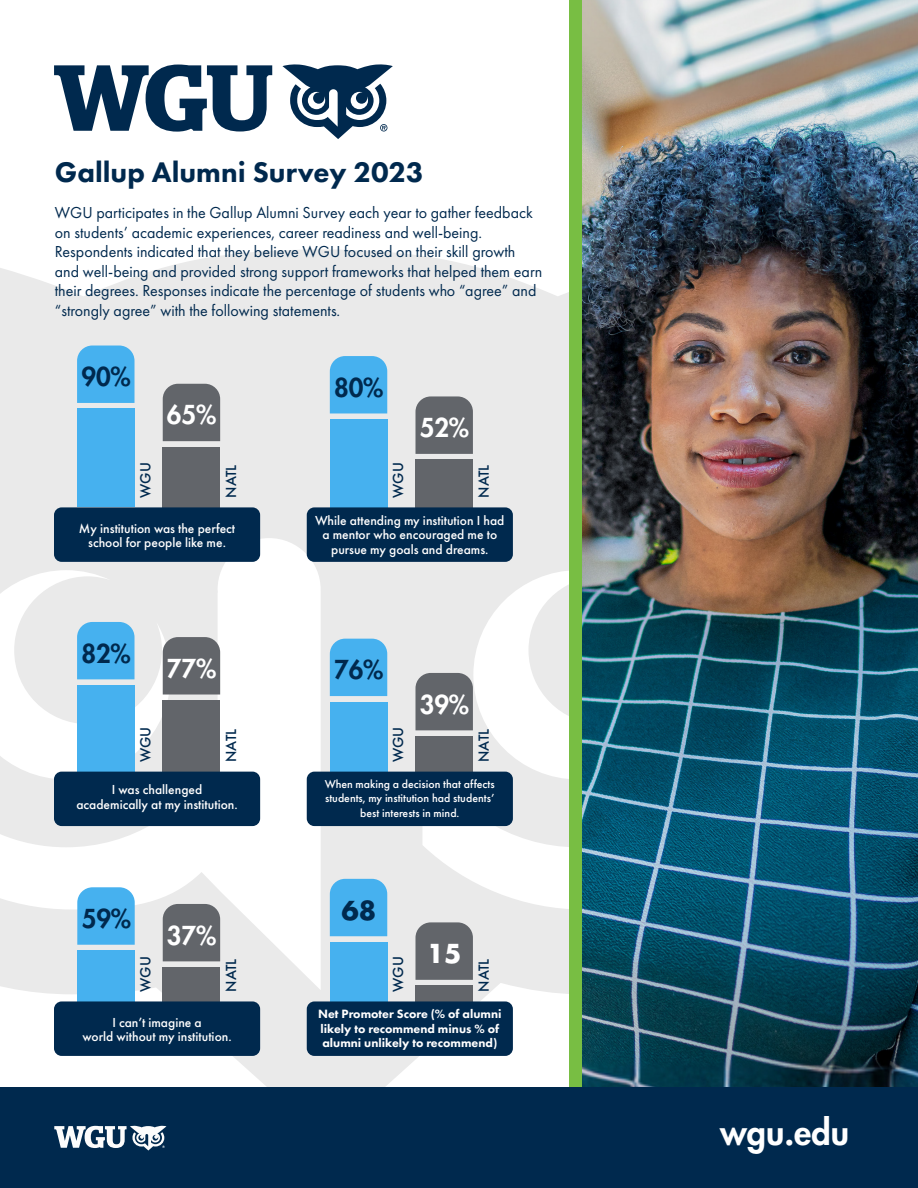
<style>
.page{position:relative;width:918px;height:1188px;background:#fff}
.page>*{position:absolute;margin:0;border:0;box-sizing:border-box;transform-origin:0 0}
.t1{font:800 34.2px "Futura Std";color:#fff}
.t2{font:800 29.4px "Futura PT";color:#00294e}
.t3{font:800 25.35px "Futura Std";color:#00294e}
.t4{font:800 25.35px "Futura Std";color:#fff}
.t5{font:700 25.35px "Futura Std";color:#fff}
.t6{font:700 25.35px "Futura Std";color:#00294e}
.t7{font:16.5px/19.5px "Futura PT";color:#00294e}
.t8{font:500 15.15px "Futura PT";color:#00294e}
.t9{font:500 13.5px/14.4px "Futura PT";color:#fff;text-align:center}
.t10{font:800 12.45px/14.4px "Futura PT";color:#fff}
.t11{font:500 11.85px/14.4px "Futura PT";color:#fff;text-align:center}
</style>
<div class="page">
<svg style="left:0;top:249px;width:569px;height:839px;fill:#eaeaea"></svg>
<img style="left:582px;top:0;width:336px;height:1088px">
<div style="left:569px;top:0;width:13px;height:1120px;background:#78be43"></div>
<div style="left:0;top:1088px;width:918px;height:100px;background:#00294e"></div>
<svg style="left:54px;top:1126px;width:112px;height:25px"></svg>
<svg style="left:282px;top:64px;width:111px;height:75px"></svg>
<svg style="left:54px;top:65px;width:218px;height:67px"></svg>
<div style="left:77px;top:408px;width:58px;height:99px;background:#46b1ef"></div>
<div style="left:163px;top:447px;width:57px;height:60px;background:#62656a"></div>
<svg style="left:77px;top:346px;width:58px;height:57px;background:#4cb3ee"></svg>
<div style="left:163px;top:384px;width:57px;height:57px;background:#62656a"></div>
<div style="left:54px;top:507px;width:206px;height:55px;background:#00294e;border-radius:8px"></div>
<div style="left:77px;top:685px;width:58px;height:92px;background:#46b1ef"></div>
<div style="left:163px;top:700px;width:57px;height:72px;background:#62656a"></div>
<div style="left:77px;top:622px;width:58px;height:57px;background:#46b1ef"></div>
<div style="left:163px;top:637px;width:57px;height:58px;background:#62656a"></div>
<div style="left:54px;top:772px;width:206px;height:54px;background:#00294e;border-radius:8px"></div>
<div style="left:77px;top:950px;width:58px;height:65px;background:#46b1ef"></div>
<svg style="left:77px;top:887px;width:58px;height:58px;background:#4eb4ef"></svg>
<div style="left:163px;top:967px;width:57px;height:34px;background:#62656a"></div>
<div style="left:163px;top:904px;width:57px;height:57px;background:#62656a"></div>
<div style="left:54px;top:1001px;width:206px;height:55px;background:#00294e;border-radius:8px"></div>
<div style="left:330px;top:419px;width:57px;height:92px;background:#46b1ef"></div>
<div style="left:330px;top:356px;width:57px;height:57px;background:#46b1ef"></div>
<div style="left:416px;top:459px;width:57px;height:89px;background:#62656a"></div>
<svg style="left:416px;top:396px;width:57px;height:58px;background:#676a6f"></svg>
<div style="left:307px;top:507px;width:206px;height:55px;background:#00294e;border-radius:8px"></div>
<div style="left:416px;top:736px;width:57px;height:37px;background:#62656a"></div>
<div style="left:416px;top:673px;width:57px;height:57px;background:#62656a"></div>
<div style="left:330px;top:702px;width:57px;height:91px;background:#46b1ef"></div>
<div style="left:330px;top:639px;width:57px;height:57px;background:#46b1ef"></div>
<div style="left:307px;top:772px;width:206px;height:54px;background:#00294e;border-radius:8px"></div>
<div style="left:416px;top:985px;width:57px;height:38px;background:#62656a"></div>
<svg style="left:416px;top:922px;width:57px;height:58px;background:#676a6f"></svg>
<div style="left:330px;top:942px;width:57px;height:92px;background:#46b1ef"></div>
<div style="left:330px;top:879px;width:57px;height:57px;background:#46b1ef"></div>
<div style="left:307px;top:1001px;width:206px;height:55px;background:#00294e;border-radius:8px"></div>
<p class="t2" style="left:55px;top:154px;width:371px">Gallup Alumni Survey 2023</p>
<p class="t7" style="left:55px;top:203px;width:489px">WGU participates in the Gallup Alumni Survey each year to gather feedback on students’ academic experiences, career readiness and well-being.<br>Respondents indicated that they believe WGU focused on their skill growth and well-being and provided strong support frameworks that helped them earn their degrees. Responses indicate the percentage of students who “agree” and “strongly agree” with the following statements.</p>
<p class="t3" style="left:82px;top:361px;width:50px">90%</p>
<p class="t4" style="left:167px;top:399px;width:50px">65%</p>
<p class="t8" style="left:136px;top:498px;width:37px;rotate:-90deg">WGU</p>
<p class="t8" style="left:222px;top:498px;width:35px;rotate:-90deg">NATL</p>
<p class="t9" style="left:79px;top:521px;width:158px">My institution was the perfect school for people like me.</p>
<p class="t3" style="left:82px;top:637px;width:50px">82%</p>
<p class="t4" style="left:167px;top:652px;width:50px">77%</p>
<p class="t8" style="left:136px;top:762px;width:37px;rotate:-90deg">WGU</p>
<p class="t8" style="left:222px;top:762px;width:35px;rotate:-90deg">NATL</p>
<p class="t9" style="left:76px;top:783px;width:163px">I was challenged academically at my institution.</p>
<p class="t3" style="left:82px;top:903px;width:50px">59%</p>
<p class="t4" style="left:167px;top:919px;width:50px">37%</p>
<p class="t8" style="left:136px;top:992px;width:37px;rotate:-90deg">WGU</p>
<p class="t8" style="left:222px;top:992px;width:35px;rotate:-90deg">NATL</p>
<p class="t9" style="left:82px;top:1015px;width:151px">I can’t imagine a<br>world without my institution.</p>
<p class="t3" style="left:334px;top:371px;width:50px">80%</p>
<p class="t4" style="left:420px;top:412px;width:50px">52%</p>
<p class="t8" style="left:389px;top:498px;width:37px;rotate:-90deg">WGU</p>
<p class="t8" style="left:475px;top:498px;width:35px;rotate:-90deg">NATL</p>
<p class="t9" style="left:315px;top:513px;width:191px">While attending my institution I had a mentor who encouraged me to pursue my goals and dreams.</p>
<p class="t3" style="left:334px;top:654px;width:50px">76%</p>
<p class="t4" style="left:420px;top:688px;width:50px">39%</p>
<p class="t8" style="left:389px;top:762px;width:37px;rotate:-90deg">WGU</p>
<p class="t8" style="left:475px;top:762px;width:35px;rotate:-90deg">NATL</p>
<p class="t11" style="left:325px;top:777px;width:171px">When making a decision that affects students, my institution had students’ best interests in mind.</p>
<p class="t6" style="left:341px;top:893px;width:36px">68</p>
<p class="t5" style="left:427px;top:937px;width:36px">15</p>
<p class="t8" style="left:389px;top:992px;width:37px;rotate:-90deg">WGU</p>
<p class="t8" style="left:475px;top:992px;width:35px;rotate:-90deg">NATL</p>
<p class="t10" style="left:318px;top:1007px;width:185px">Net Promoter Score (% of alumni likely to recommend minus % of alumni unlikely to recommend)</p>
<p class="t1" style="left:720px;top:1111px;width:130px">wgu.edu</p>
</div>
